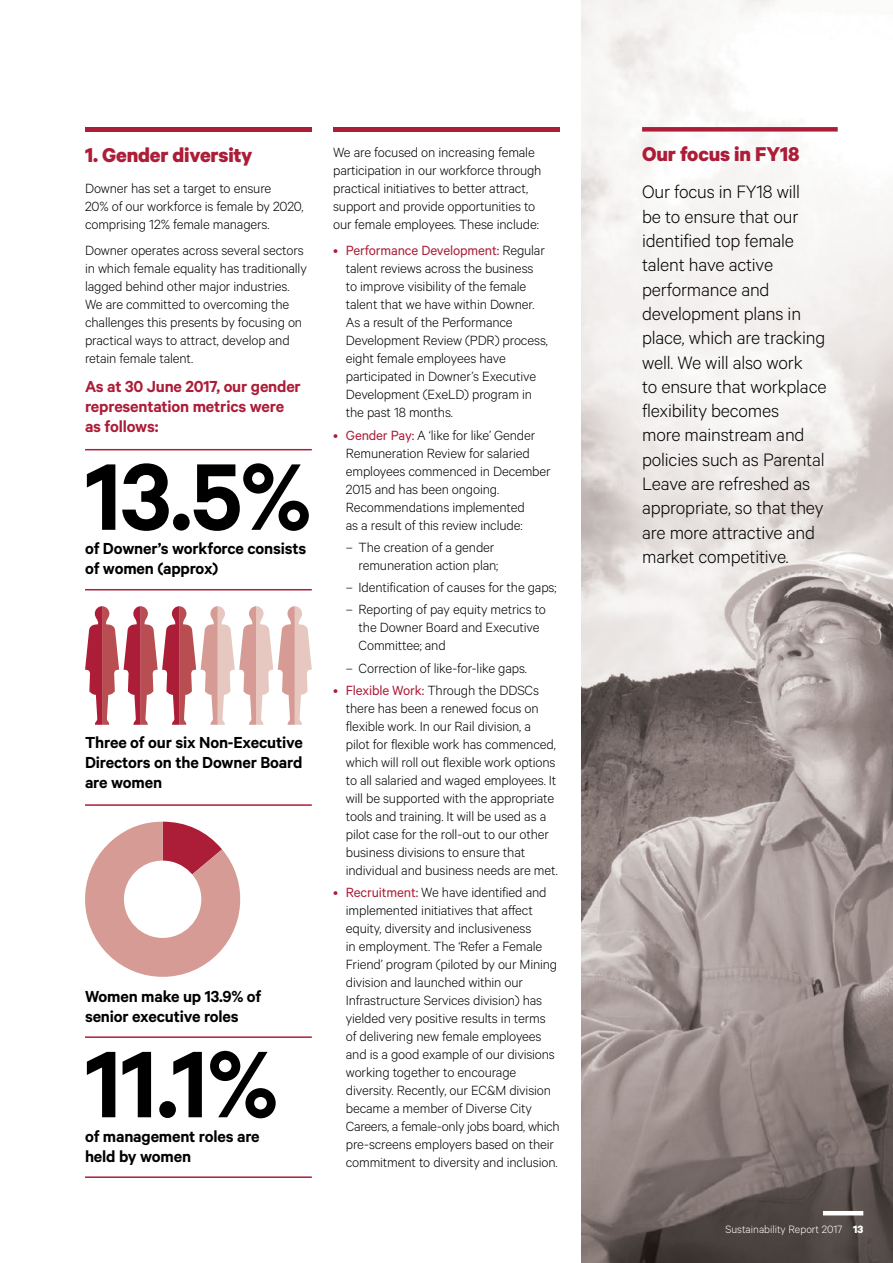
<style>
.page{position:relative;width:893px;height:1263px;background:#fff}
.page>*{position:absolute;margin:0;border:0;box-sizing:border-box;transform-origin:0 0}
.t1{font:600 106.5px "Calibre";color:#000}
.t2{font:700 22.5px "Calibre";letter-spacing:-.01em;color:#ac1d37}
.t3{font:300 20.25px/24.3px "Calibre";letter-spacing:-.01em;color:#000}
.t4{font:600 18px/20.1px "Calibre";letter-spacing:-.01em;color:#000}
.t5{font:600 18px/20.1px "Calibre";letter-spacing:-.01em;color:#ac1d37}
.t6{font:300 15px/18px "Calibre";letter-spacing:-.01em;color:#000}
.t7{font:300 12px "Calibre";color:#fff}
.s1{color:#ac1d37}
.s2{font-weight:400;color:#ac1d37}
.s3{font-weight:700}
</style>
<div class="page">
<img style="left:581px;top:0;width:312px;height:1263px">
<hr style="left:333px;top:128px;width:227px;height:4px;background:#ac1d37">
<div style="left:85px;top:127px;width:227px;height:5px;background:#ac1d37"></div>
<div style="left:642px;top:127px;width:196px;height:5px;background:#ac1d37"></div>
<svg style="left:85px;top:606px;width:227px;height:119px"></svg>
<hr style="left:85px;top:589px;width:227px;height:1px;background:#ac1d37">
<hr style="left:85px;top:1176px;width:227px;height:2px;background:#ac1d37">
<hr style="left:85px;top:449px;width:227px;height:1px;background:#ac1d37">
<hr style="left:85px;top:1036px;width:227px;height:2px;background:#ac1d37">
<hr style="left:85px;top:804px;width:227px;height:2px;background:#ac1d37">
<svg style="left:85px;top:822px;width:156px;height:155px"></svg>
<div style="left:124px;top:860px;width:77px;height:78px;background:#fff;border-radius:50%"></div>
<hr style="left:823px;top:1211px;width:40px;height:4px;background:#fff">
<h2 class="t2" style="left:85px;top:141px;width:169px">1. Gender diversity</h2>
<p class="t6" style="left:85px;top:178px;width:220px">Downer has set a target to ensure<br>20% of our workforce is female by 2020, comprising 12% female managers.</p>
<p class="t6" style="left:85px;top:241px;width:223px">Downer operates across several sectors in which female equality has traditionally lagged behind other major industries.<br>We are committed to overcoming the challenges this presents by focusing on practical ways to attract, develop and retain female talent.</p>
<p class="t5" style="left:85px;top:375px;width:217px">As at 30 June 2017, our gender representation metrics were as follows:</p>
<h1 class="t1" style="left:85px;top:433px;width:228px">13.5%</h1>
<p class="t4" style="left:85px;top:538px;width:223px">of Downer’s workforce consists of women (approx)</p>
<p class="t4" style="left:85px;top:732px;width:219px;text-align:justify">Three of our six Non-Executive Directors on the Downer Board are women</p>
<p class="t4" style="left:85px;top:986px;width:178px">Women make up 13.9% of senior executive roles</p>
<h1 class="t1" style="left:85px;top:1021px;width:195px">11.1%</h1>
<p class="t4" style="left:85px;top:1125px;width:176px">of management roles are held by women</p>
<p class="t6" style="left:333px;top:143px;width:210px">We are focused on increasing female participation in our workforce through practical initiatives to better attract, support and provide opportunities to our female employees. These include:</p>
<p class="t6" style="left:346px;top:241px;width:204px;text-indent:-13px"><span class="s1">•</span> <span class="s2">Performance Development:</span> Regular talent reviews across the business to improve visibility of the female talent that we have within Downer.<br>As a result of the Performance<br>Development Review (PDR) process, eight female employees have participated in Downer’s Executive<br>Development (ExeLD) program in the past 18 months.</p>
<p class="t6" style="left:346px;top:425px;width:206px;text-indent:-13px"><span class="s1">•</span> <span class="s2">Gender Pay:</span> A ‘like for like’ Gender<br>Remuneration Review for salaried employees commenced in December<br>2015 and has been ongoing.<br>Recommendations implemented<br>as a result of this review include:</p>
<p class="t6" style="left:346px;top:538px;width:154px;text-align:right">– The creation of a gender remuneration action plan;</p>
<p class="t6" style="left:346px;top:578px;width:212px">– Identification of causes for the gaps;</p>
<p class="t6" style="left:359px;top:600px;width:189px;text-indent:-13px">– Reporting of pay equity metrics to the Downer Board and Executive<br>Committee; and</p>
<p class="t6" style="left:346px;top:658px;width:183px">– Correction of like-for-like gaps.</p>
<p class="t6" style="left:346px;top:681px;width:213px;text-indent:-13px"><span class="s1">•</span> <span class="s2">Flexible Work:</span> Through the DDSCs there has been a renewed focus on flexible work. In our Rail division, a pilot for flexible work has commenced, which will roll out flexible work options to all salaried and waged employees. It will be supported with the appropriate tools and training. It will be used as a pilot case for the roll-out to our other business divisions to ensure that individual and business needs are met.</p>
<p class="t6" style="left:346px;top:883px;width:215px;text-indent:-13px"><span class="s1">•</span> <span class="s2">Recruitment:</span> We have identified and implemented initiatives that affect equity, diversity and inclusiveness<br>in employment. The ‘Refer a Female Friend’ program (piloted by our Mining division and launched within our Infrastructure Services division) has yielded very positive results in terms of delivering new female employees and is a good example of our divisions working together to encourage diversity. Recently, our EC&amp;M division became a member of Diverse City Careers, a female-only jobs board, which pre‑screens employers based on their commitment to diversity and inclusion.</p>
<h2 class="t2" style="left:642px;top:141px;width:159px">Our focus in FY18</h2>
<p class="t3" style="left:642px;top:179px;width:186px">Our focus in FY18 will<br>be to ensure that our identified top female talent have active performance and development plans in place, which are tracking well. We will also work<br>to ensure that workplace flexibility becomes<br>more mainstream and policies such as Parental<br>Leave are refreshed as appropriate, so that they are more attractive and market competitive.</p>
<p class="t7" style="left:726px;top:1222px;width:139px">Sustainability Report 2017 <span class="s3">13</span></p>
</div>
